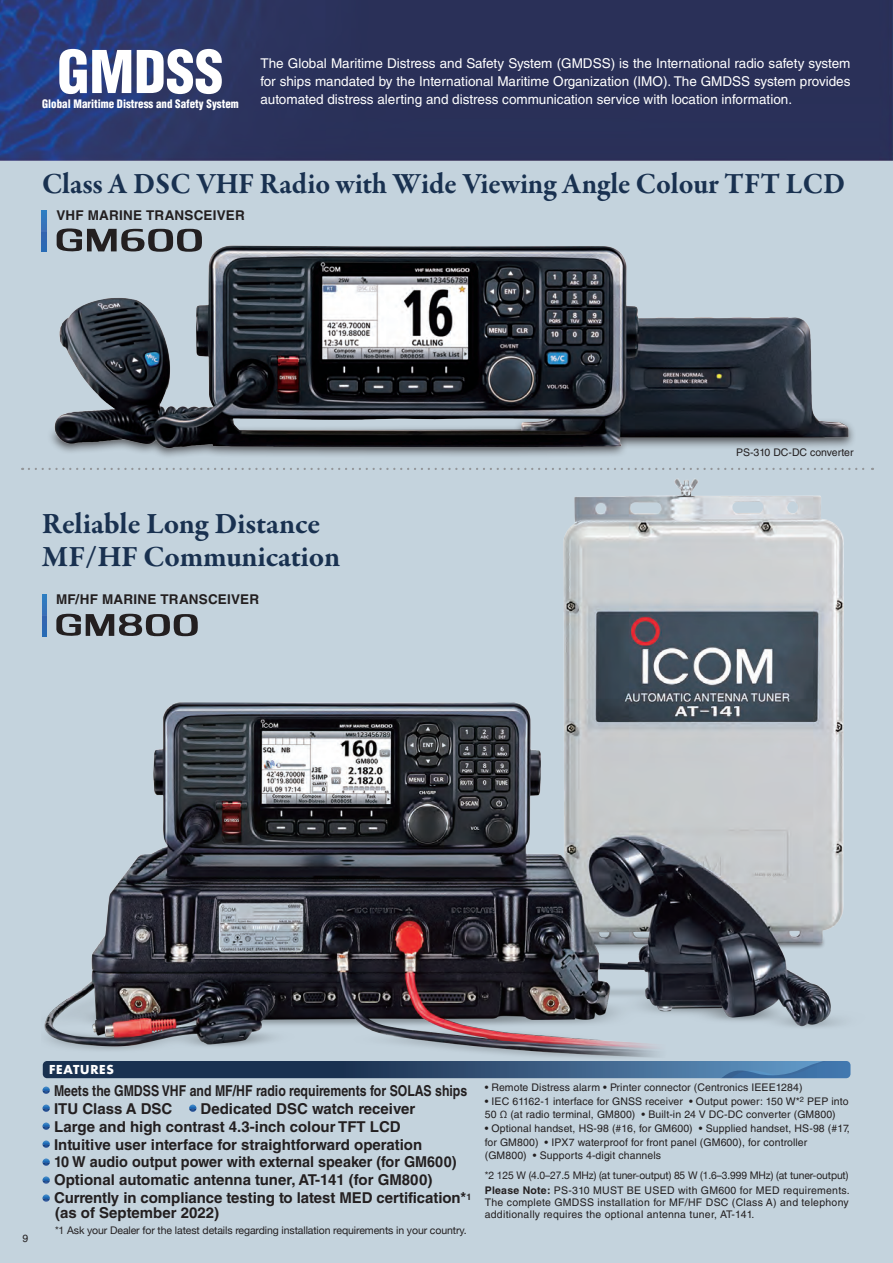
<style>
.page{position:relative;width:893px;height:1263px;background:#fff}
.page>*{position:absolute;margin:0;border:0;box-sizing:border-box;transform-origin:0 0}
.t1{font:900 condensed 57.45px "Helvetica LT Std";color:#fff}
.t2{font:700 30px "Garamond Premr Pro";letter-spacing:-.005em;color:#193150;scale:.96 1}
.t3{font:700 30px/33px "Garamond Premr Pro";letter-spacing:-.005em;color:#193150}
.t4{font:700 15px/18px "Helvetica LT Std";color:#231f20}
.t5{font:700 15px/18px "Helvetica LT Std";color:#231f20;scale:.82 1}
.t6{font:13.5px/18px "Helvetica LT Std";color:#fff}
.t7{font:700 13.5px "Helvetica LT Std";letter-spacing:.015em;color:#231f20}
.t8{font:700 12px "Futura Std";letter-spacing:.055em;color:#fff}
.t9{font:900 condensed 11.4px "Helvetica LT Std";color:#fff;scale:.96 1}
.t10{font:10.5px/13.6px "Helvetica LT Std";letter-spacing:.01em;color:#231f20}
.t11{font:10.5px "Helvetica Neue";letter-spacing:-.01em;color:#231f20}
.s1{font-family:"Helvetica"}
.s2{font-weight:700}
</style>
<div class="page">
<div style="left:0;top:159px;width:893px;height:1104px;background:#c4d3dd"></div>
<img style="left:0;top:0;width:893px;height:1200px">
<img style="left:42px;top:431px;width:829px;height:677px">
<svg style="left:42px;top:210px;width:5px;height:25px"></svg>
<svg style="left:57px;top:228px;width:145px;height:7px"></svg>
<img style="left:34px;top:235px;width:836px;height:260px">
<svg style="left:29px;top:468px;width:844px;height:2px"></svg>
<svg style="left:42px;top:595px;width:5px;height:41px"></svg>
<svg style="left:56px;top:613px;width:142px;height:23px"></svg>
<svg style="left:43px;top:1061px;width:807px;height:17px;background:#2f5075"></svg>
<svg style="left:43px;top:1086px;width:7px;height:8px"></svg>
<svg style="left:43px;top:1104px;width:7px;height:8px"></svg>
<svg style="left:189px;top:1104px;width:7px;height:8px"></svg>
<svg style="left:43px;top:1122px;width:7px;height:8px"></svg>
<svg style="left:43px;top:1140px;width:7px;height:8px"></svg>
<svg style="left:43px;top:1158px;width:7px;height:8px"></svg>
<svg style="left:43px;top:1176px;width:7px;height:8px"></svg>
<svg style="left:43px;top:1194px;width:7px;height:8px"></svg>
<h1 class="t1" style="left:57px;top:36px;width:168px">GMDSS</h1>
<p class="t9" style="left:42px;top:96px;width:206px">Global Maritime Distress and Safety System</p>
<p class="t6" style="left:260px;top:54px;width:592px">The Global Maritime Distress and Safety System (GMDSS) is the International radio safety system for ships mandated by the International Maritime Organization (IMO). The GMDSS system provides</p>
<p class="t6" style="left:260px;top:90px;width:533px">automated distress alerting and distress communication service with location information.</p>
<h2 class="t2" style="left:42px;top:165px;width:838px">Class A DSC VHF Radio with Wide Viewing Angle Colour TFT LCD</h2>
<p class="t7" style="left:56px;top:207px;width:190px">VHF MARINE TRANSCEIVER</p>
<h2 class="t3" style="left:42px;top:507px;width:300px">Reliable Long Distance<br>MF/HF Communication</h2>
<p class="t7" style="left:56px;top:591px;width:205px">MF/HF MARINE TRANSCEIVER</p>
<p class="t10" style="left:736px;top:445px;width:119px">PS-310 DC-DC converter</p>
<p class="t10" style="left:23px;top:1231px;width:7px">9</p>
<p class="t8" style="left:49px;top:1061px;width:66px">FEATURES</p>
<h3 class="t5" style="left:54px;top:1081px;width:505px">Meets the GMDSS VHF and MF/HF radio requirements for SOLAS ships<br>ITU Class A DSC</h3>
<p class="t4" style="left:54px;top:1099px;width:419px;text-indent:147px">Dedicated DSC watch receiver<br>Large and high contrast 4.3-inch colour TFT LCD<br>Intuitive user interface for straightforward operation<br>10 W audio output power with external speaker (for GM600)<br>Optional automatic antenna tuner, AT-141 (for GM800)<br>Currently in compliance testing to latest MED certification<span class="s1">*</span><sup>1</sup></p>
<h3 class="t4" style="left:55px;top:1204px;width:165px">(as of September 2022)</h3>
<p class="t11" style="left:55px;top:1223px;width:413px">*1 Ask your Dealer for the latest details regarding installation requirements in your country.</p>
<p class="t10" style="left:485px;top:1080px;width:319px">• Remote Distress alarm • Printer connector (Centronics IEEE1284)</p>
<p class="t10" style="left:485px;top:1094px;width:365px">• IEC 61162-1 interface for GNSS receiver • Output power: 150 W*<sup>2</sup> PEP into<br>50 Ω (at radio terminal, GM800) • Built-in 24 V DC-DC converter (GM800)</p>
<p class="t10" style="left:485px;top:1121px;width:367px">• Optional handset, HS-98 (#16, for GM600) • Supplied handset, HS-98 (#17, for GM800) • IPX7 waterproof for front panel (GM600), for controller (GM800) • Supports 4-digit channels</p>
<p class="t11" style="left:485px;top:1168px;width:365px">*2 125 W (4.0–27.5 MHz) (at tuner-output) 85 W (1.6–3.999 MHz) (at tuner-output)</p>
<p class="t10" style="left:485px;top:1184px;width:367px;line-height:12px;text-align:justify"><span class="s2">Please Note:</span> PS-310 MUST BE USED with GM600 for MED requirements.<br>The complete GMDSS installation for MF/HF DSC (Class A) and telephony additionally requires the optional antenna tuner, AT-141.</p>
</div>
